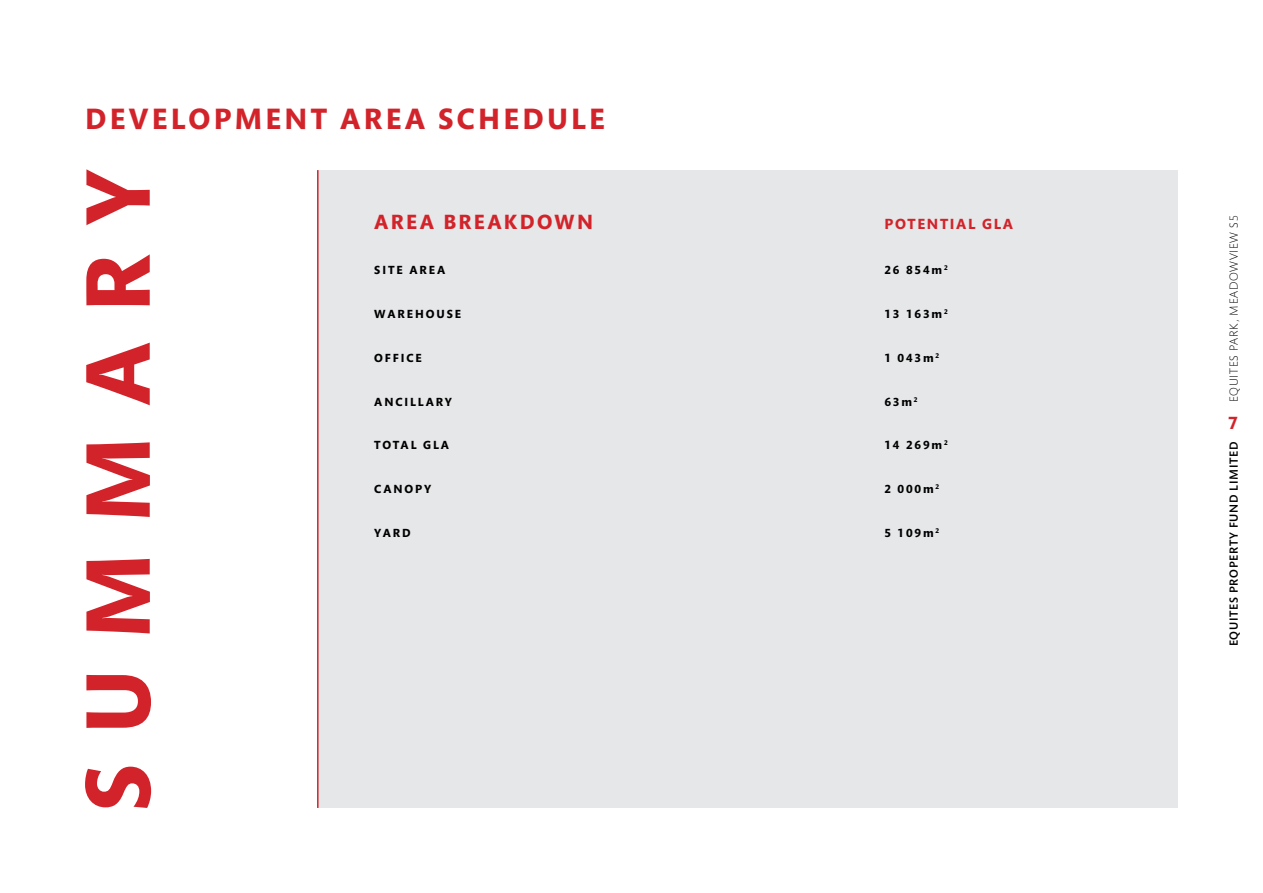
<style>
.page{position:relative;width:1263px;height:893px;background:#fff}
.page>*{position:absolute;margin:0;border:0;box-sizing:border-box;transform-origin:0 0}
.t1{font:700 30px "Mundo Sans Pro";letter-spacing:.11em;color:#d2232a}
.t2{font:700 21px "Mundo Sans Pro";letter-spacing:.11em;color:#d2232a}
.t3{font:700 18px "Mundo Sans Pro";color:#d2232a}
.t4{font:700 15px "Mundo Sans Pro";letter-spacing:.11em;color:#d2232a}
.t5{font:700 12px "Mundo Sans Pro";letter-spacing:.16em;color:#000}
.t6{font:500 12px "Mundo Sans Pro";letter-spacing:.06em;color:#000}
.t7{font:300 12px "Mundo Sans Pro";letter-spacing:.06em;color:#000}
</style>
<div class="page">
<div style="left:319px;top:170px;width:859px;height:638px;background:#e6e7e8"></div>
<svg style="left:85px;top:169px;width:66px;height:639px"></svg>
<hr style="left:317px;top:170px;width:2px;height:638px;background:#d2232a">
<h1 class="t1" style="left:85px;top:99px;width:521px">DEVELOPMENT AREA SCHEDULE</h1>
<h2 class="t2" style="left:374px;top:208px;width:220px">AREA BREAKDOWN</h2>
<p class="t4" style="left:884px;top:214px;width:130px">POTENTIAL GLA</p>
<p class="t5" style="left:374px;top:262px;width:73px">SITE AREA</p>
<p class="t5" style="left:884px;top:262px;width:65px">26 854m<sup>2</sup></p>
<p class="t5" style="left:374px;top:306px;width:88px">WAREHOUSE</p>
<p class="t5" style="left:884px;top:306px;width:65px">13 163m<sup>2</sup></p>
<p class="t5" style="left:374px;top:350px;width:49px">OFFICE</p>
<p class="t5" style="left:884px;top:350px;width:56px">1 043m<sup>2</sup></p>
<p class="t5" style="left:374px;top:394px;width:79px">ANCILLARY</p>
<p class="t5" style="left:884px;top:394px;width:35px">63m<sup>2</sup></p>
<p class="t5" style="left:374px;top:437px;width:76px">TOTAL GLA</p>
<p class="t5" style="left:884px;top:437px;width:65px">14 269m<sup>2</sup></p>
<p class="t5" style="left:374px;top:481px;width:58px">CANOPY</p>
<p class="t5" style="left:884px;top:481px;width:56px">2 000m<sup>2</sup></p>
<p class="t5" style="left:374px;top:525px;width:38px">YARD</p>
<p class="t5" style="left:884px;top:525px;width:56px">5 109m<sup>2</sup></p>
<p class="t7" style="left:1226px;top:402px;width:188px;rotate:-90deg">EQUITES PARK, MEADOWVIEW S5</p>
<h3 class="t3" style="left:1228px;top:411px;width:11px">7</h3>
<p class="t6" style="left:1226px;top:646px;width:206px;rotate:-90deg">EQUITES PROPERTY FUND LIMITED</p>
</div>
